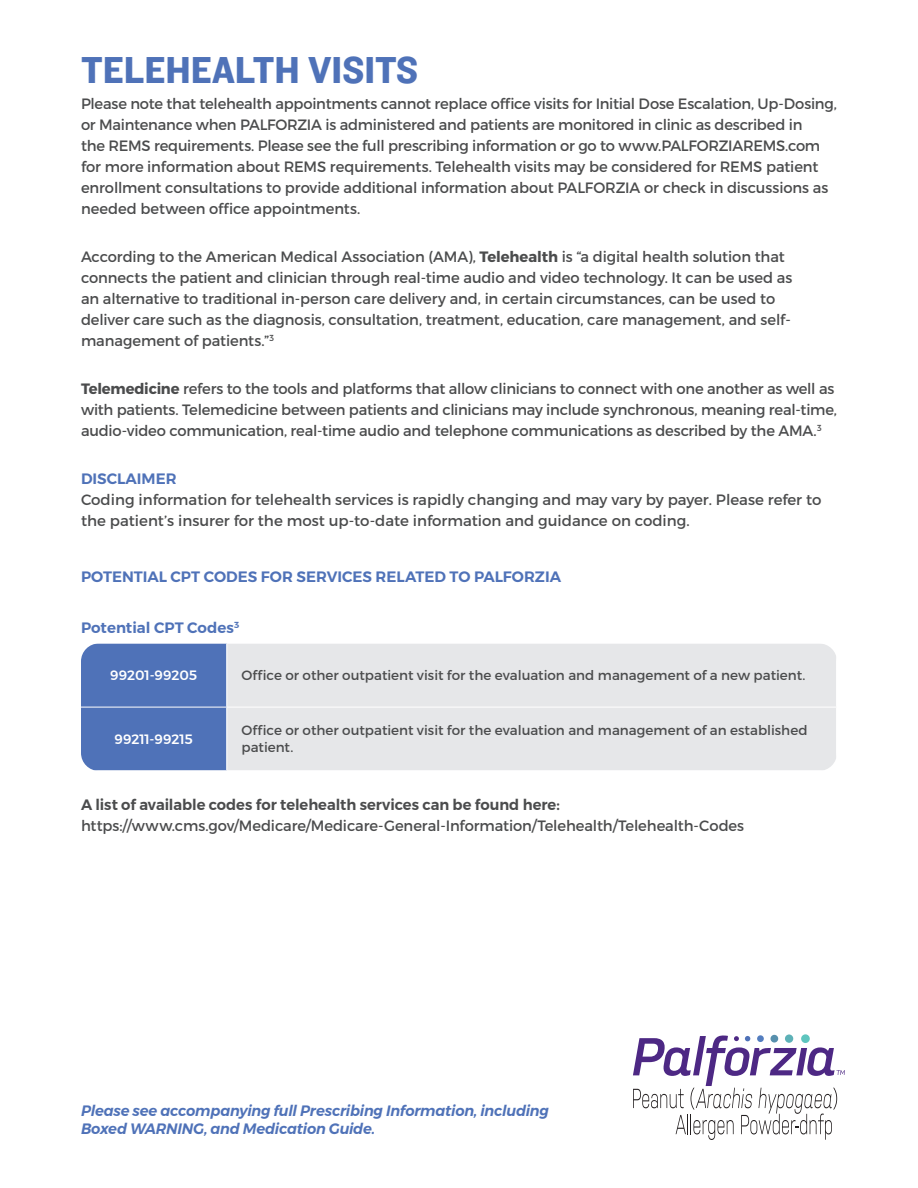
<style>
.page{position:relative;width:918px;height:1188px;background:#fff}
.page>*{position:absolute;margin:0;border:0;box-sizing:border-box;transform-origin:0 0}
.t1{font:39px "Knockout HTF51 Middleweight";color:#4f72b8}
.t2{font:15px/21px "Montserrat";letter-spacing:-.01em;color:#4b4c4d}
.t3{font:italic 600 15px/18px "Montserrat";letter-spacing:-.015em;color:#4f72b8}
.t4{font:600 15px "Montserrat";color:#4f72b8}
.t5{font:13.5px/16.5px "Montserrat";color:#4b4c4d}
.t6{font:500 13.5px "Montserrat";letter-spacing:-.005em;color:#fff}
.s1{font-weight:700}
.s2{font-weight:600;color:#4f72b8}
.s3{font-weight:600}
</style>
<div class="page">
<svg style="left:633px;top:1034px;width:212px;height:106px"></svg>
<div style="left:81px;top:643px;width:145px;height:127px;background:#4f72b8"></div>
<div style="left:227px;top:644px;width:609px;height:126px;background:#e6e7e9"></div>
<hr style="left:81px;top:707px;width:146px;height:1px;background:#fff">
<hr style="left:227px;top:707px;width:610px;height:1px;background:#fff">
<p class="t1" style="left:81px;top:49px;width:339px">TELEHEALTH VISITS</p>
<p class="t2" style="left:81px;top:93px;width:758px">Please note that telehealth appointments cannot replace office visits for Initial Dose Escalation, Up-Dosing, or Maintenance when PALFORZIA is administered and patients are monitored in clinic as described in<br>the REMS requirements. Please see the full prescribing information or go to www.PALFORZIAREMS.com for more information about REMS requirements. Telehealth visits may be considered for REMS patient enrollment consultations to provide additional information about PALFORZIA or check in discussions as needed between office appointments.</p>
<p class="t2" style="left:81px;top:246px;width:713px">According to the American Medical Association (AMA), <span class="s1">Telehealth</span> is “a digital health solution that connects the patient and clinician through real-time audio and video technology. It can be used as an alternative to traditional in-person care delivery and, in certain circumstances, can be used to deliver care such as the diagnosis, consultation, treatment, education, care management, and self&shy;management of patients.”<sup>3</sup></p>
<p class="t2" style="left:81px;top:378px;width:757px"><span class="s1">Telemedicine</span> refers to the tools and platforms that allow clinicians to connect with one another as well as with patients. Telemedicine between patients and clinicians may include synchronous, meaning real-time, audio-video communication, real-time audio and telephone communications as described by the AMA.<sup>3</sup></p>
<p class="t2" style="left:81px;top:468px;width:742px"><span class="s2">DISCLAIMER<br></span>Coding information for telehealth services is rapidly changing and may vary by payer. Please refer to the patient’s insurer for the most up-to-date information and guidance on coding.</p>
<p class="t4" style="left:81px;top:564px;width:482px">POTENTIAL CPT CODES FOR SERVICES RELATED TO PALFORZIA</p>
<p class="t4" style="left:81px;top:615px;width:160px">Potential CPT Codes<sup>3</sup></p>
<p class="t6" style="left:110px;top:665px;width:88px">99201-99205</p>
<p class="t5" style="left:242px;top:667px;width:565px">Office or other outpatient visit for the evaluation and management of a new patient.</p>
<p class="t6" style="left:114px;top:728px;width:80px">99211-99215</p>
<p class="t5" style="left:242px;top:722px;width:568px">Office or other outpatient visit for the evaluation and management of an established patient.</p>
<p class="t2" style="left:81px;top:794px;width:665px"><span class="s3">A list of available codes for telehealth services can be found here: </span>https://www.cms.gov/Medicare/Medicare-General-Information/Telehealth/Telehealth-Codes</p>
<p class="t3" style="left:81px;top:1102px;width:469px">Please see accompanying full Prescribing Information, including<br>Boxed WARNING, and Medication Guide.</p>
</div>
